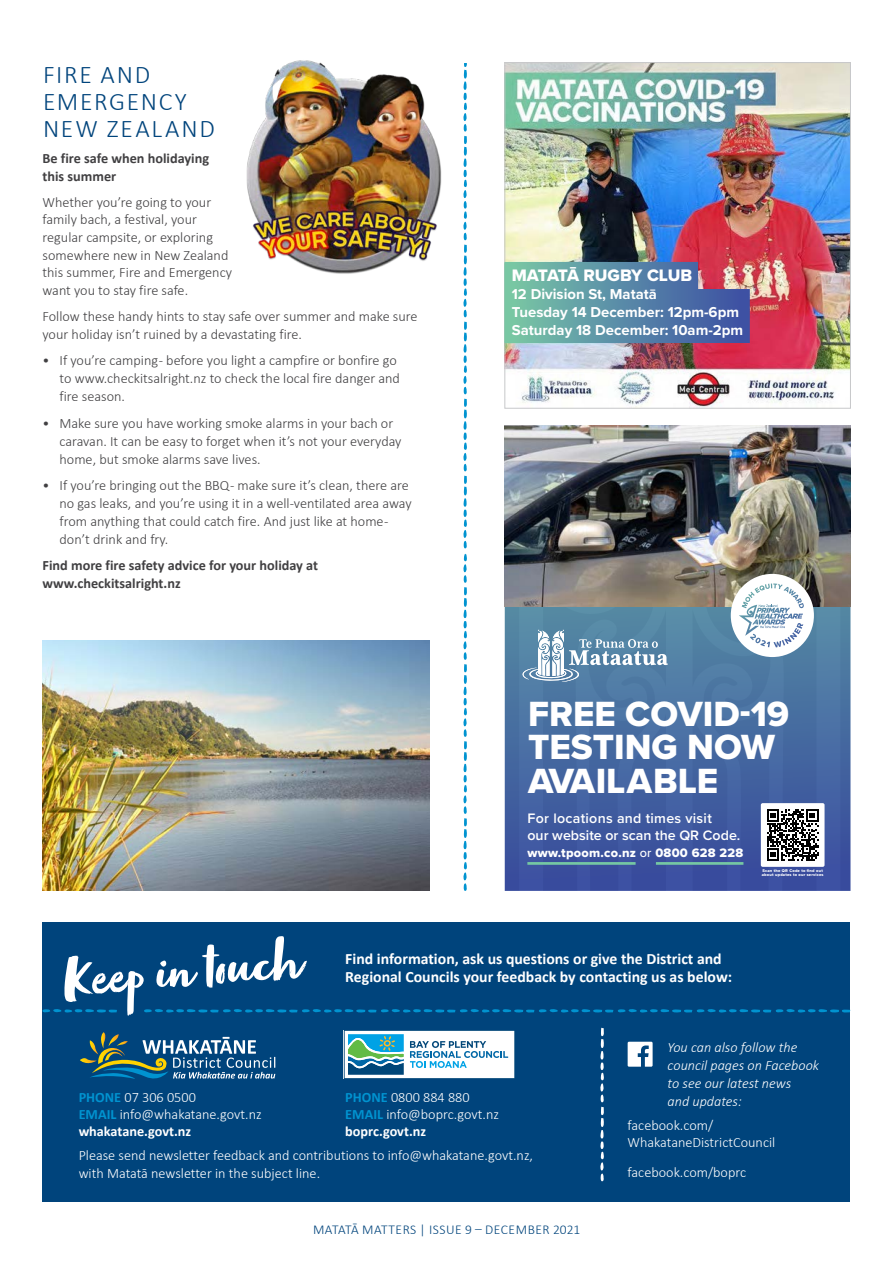
<style>
.page{position:relative;width:893px;height:1263px;background:#fff}
.page>*{position:absolute;margin:0;border:0;box-sizing:border-box;transform-origin:0 0}
.t1{font:60px "Zooja";color:#fff}
.t2{font:36.3px/33.5px "Proxima Nova Extrabld";color:#fff}
.t3{font:300 25.5px/27px "Calibri";letter-spacing:.065em;color:#00447c}
.t4{font:17.25px "Proxima Nova Extrabld";letter-spacing:-.01em;color:#fff}
.t5{font:700 15.75px/18px "Calibri";color:#fff}
.t6{font:700 14.85px/17.9px "Proxima Nova";color:#fff}
.t7{font:300 14.25px/18px "Calibri";color:#414042}
.t8{font:300 14.25px/17.1px "Calibri";color:#fff}
.t9{font:700 14.25px/17.7px "Calibri";color:#414042}
.t10{font:italic 300 14.25px/18px "Calibri";color:#fff}
.t11{font:600 14.25px/17px "Proxima Nova";letter-spacing:.02em;color:#fff}
.t12{font:300 13.5px "Calibri";letter-spacing:.04em;color:#00447c}
.t13{font:12.75px "Proxima Nova Extrabld";letter-spacing:.02em;color:#fff}
.t14{font:4.05px/4.3px "Proxima Nova Extrabld";letter-spacing:.05em;color:#fff}
.s1{font-family:"Proxima Nova";font-weight:500}
.s2{font-weight:700;color:#0093d0}
.s3{font-weight:700}
</style>
<div class="page">
<svg style="left:463px;top:554px;width:4px;height:337px"></svg>
<svg style="left:463px;top:63px;width:4px;height:485px"></svg>
<div style="left:43px;top:923px;width:807px;height:279px;background:#00447c"></div>
<svg style="left:628px;top:1042px;width:25px;height:25px"></svg>
<svg style="left:144px;top:1009px;width:706px;height:4px"></svg>
<svg style="left:43px;top:1009px;width:74px;height:4px"></svg>
<svg style="left:600px;top:1027px;width:4px;height:154px"></svg>
<svg style="left:344px;top:1030px;width:171px;height:49px;background:#abcfda"></svg>
<svg style="left:80px;top:1032px;width:195px;height:47px"></svg>
<img style="left:246px;top:60px;width:196px;height:214px">
<svg style="left:668px;top:607px;width:172px;height:284px;background:#4b6ea5"></svg>
<svg style="left:840px;top:607px;width:10px;height:284px;background:#44669f"></svg>
<img style="left:668px;top:425px;width:182px;height:182px">
<div style="left:761px;top:803px;width:63px;height:64px;background:#fff;border-radius:2px"></div>
<hr style="left:656px;top:862px;width:87px;height:3px;background:#75c7a3">
<img style="left:505px;top:425px;width:163px;height:466px">
<img style="left:693px;top:425px;width:125px;height:466px">
<img style="left:506px;top:64px;width:343px;height:343px">
<div style="left:504px;top:62px;width:347px;height:347px;border:1px solid #c7c8ca"></div>
<img style="left:43px;top:640px;width:386px;height:251px">
<svg style="left:504px;top:262px;width:246px;height:81px;background:#648ba2"></svg>
<h3 class="t3" style="left:43px;top:61px;width:173px">FIRE AND<br>EMERGENCY<br>NEW ZEALAND</h3>
<p class="t9" style="left:43px;top:149px;width:168px">Be fire safe when holidaying this summer</p>
<p class="t7" style="left:43px;top:193px;width:191px">Whether you’re going to your family bach, a festival, your regular campsite, or exploring somewhere new in New Zealand this summer, Fire and Emergency want you to stay fire safe.</p>
<p class="t7" style="left:43px;top:307px;width:377px">Follow these handy hints to stay safe over summer and make sure your holiday isn’t ruined by a devastating fire.</p>
<p class="t7" style="left:60px;top:351px;width:342px;text-indent:-17px">• If you’re camping - before you light a campfire or bonfire go to www.checkitsalright.nz to check the local fire danger and fire season.</p>
<p class="t7" style="left:60px;top:414px;width:343px;text-indent:-17px">• Make sure you have working smoke alarms in your bach or caravan. It can be easy to forget when it’s not your everyday home, but smoke alarms save lives.</p>
<p class="t7" style="left:60px;top:476px;width:354px;text-indent:-17px">• If you’re bringing out the BBQ - make sure it’s clean, there are no gas leaks, and you’re using it in a well-ventilated area away from anything that could catch fire. And just like at home - don’t drink and fry.</p>
<p class="t9" style="left:43px;top:557px;width:277px">Find more fire safety advice for your holiday at www.checkitsalright.nz</p>
<p class="t4" style="left:512px;top:263px;width:182px">MATATĀ RUGBY CLUB</p>
<p class="t6" style="left:512px;top:285px;width:233px">12 Division St, Matatā<br>Tuesday 14 December: 12pm-6pm<br>Saturday 18 December: 10am-2pm</p>
<h2 class="t2" style="left:528px;top:696px;width:263px">FREE COVID-19<br>TESTING NOW<br>AVAILABLE</h2>
<p class="t11" style="left:527px;top:810px;width:214px">For locations and times visit<br>our website or scan the QR Code.</p>
<p class="t13" style="left:527px;top:844px;width:217px">www.tpoom.co.nz <span class="s1">or</span> 0800 628 228</p>
<p class="t14" style="left:762px;top:868px;width:63px">Scan the QR Code to find out about updates to our services</p>
<h1 class="t1" style="left:59px;top:950px;width:239px;rotate:-5deg">Keep in touch</h1>
<p class="t5" style="left:345px;top:949px;width:388px">Find information, ask us questions or give the District and<br>Regional Councils your feedback by contacting us as below:</p>
<p class="t8" style="left:79px;top:1088px;width:185px"><span class="s2">PHONE</span> 07 306 0500<br><span class="s2">EMAIL</span> info@whakatane.govt.nz <span class="s3">whakatane.govt.nz</span></p>
<p class="t8" style="left:345px;top:1088px;width:155px"><span class="s2">PHONE</span> 0800 884 880<br><span class="s2">EMAIL</span> info@boprc.govt.nz <span class="s3">boprc.govt.nz</span></p>
<p class="t8" style="left:79px;top:1146px;width:456px;line-height:18px">Please send newsletter feedback and contributions to info@whakatane.govt.nz, with Matatā newsletter in the subject line.</p>
<p class="t12" style="left:313px;top:1221px;width:269px">MATATĀ MATTERS | ISSUE 9 – DECEMBER 2021</p>
<p class="t10" style="left:668px;top:1038px;width:153px">You can also follow the council pages on Facebook to see our latest news<br>and updates:</p>
<p class="t8" style="left:628px;top:1117px;width:149px">facebook.com/<br>WhakataneDistrictCouncil</p>
<p class="t8" style="left:628px;top:1164px;width:120px">facebook.com/boprc</p>
</div>
